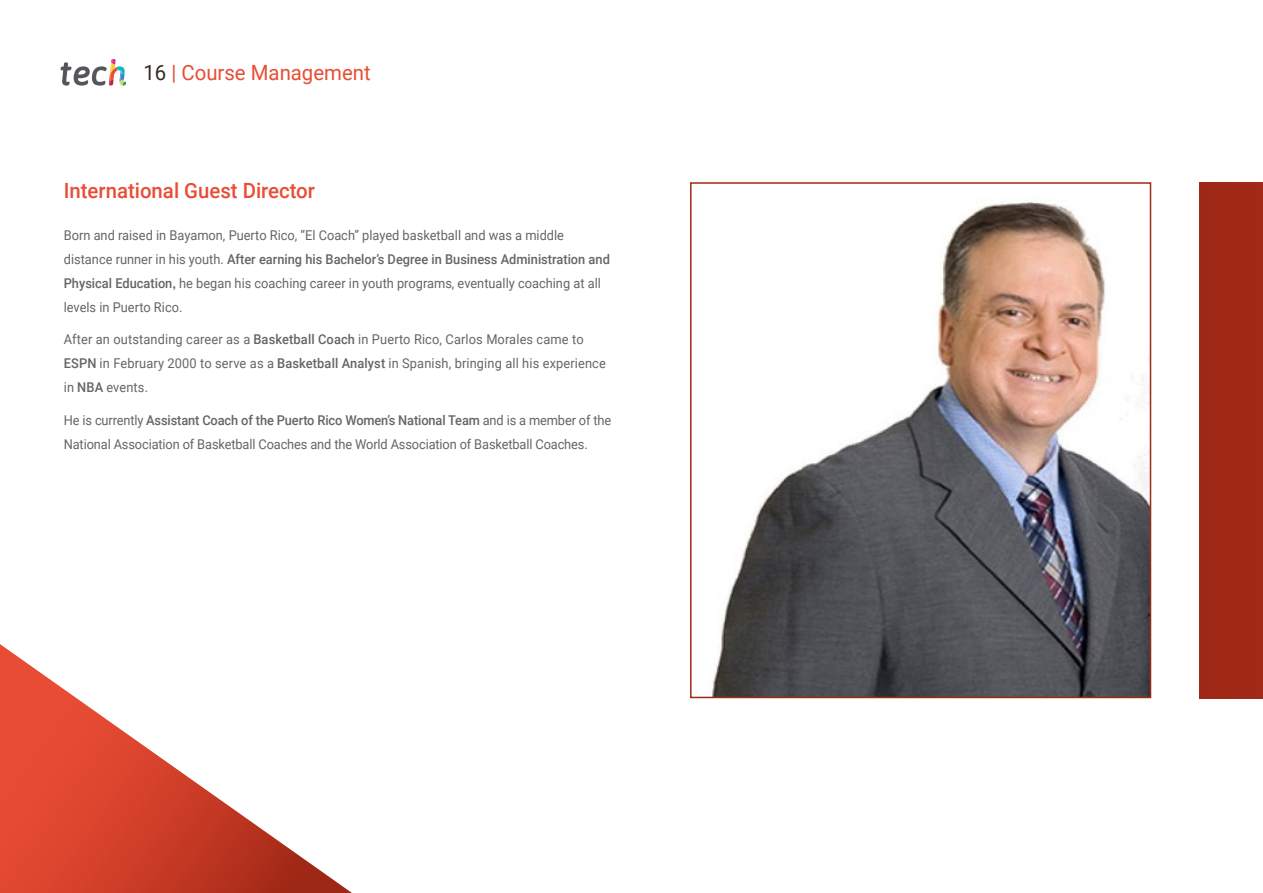
<style>
.page{position:relative;width:1263px;height:893px;background:#fff}
.page>*{position:absolute;margin:0;border:0;box-sizing:border-box;transform-origin:0 0}
.t1{font:500 21px "Roboto";color:#e94d35}
.t2{font:21px "Roboto";color:#e94d35}
.t3{font:13.5px/24px "Roboto";color:#656565;scale:.95 1}
.s1{color:#312e20}
.s2{font-weight:500}
.s3{font-family:"Meta Pro"}
</style>
<div class="page">
<img style="left:712px;top:201px;width:436px;height:494px">
<div style="left:690px;top:182px;width:461px;height:516px;border:2px solid #a02817"></div>
<svg style="left:0;top:644px;width:352px;height:249px"></svg>
<div style="left:1199px;top:182px;width:64px;height:516px;background:#a02916"></div>
<svg style="left:61px;top:59px;width:65px;height:27px"></svg>
<h1 class="t2" style="left:144px;top:57px;width:229px"><span class="s1">16</span> | Course Management</h1>
<h1 class="t1" style="left:64px;top:176px;width:253px">International Guest Director</h1>
<p class="t3" style="left:64px;top:222px;width:576px">Born and raised in Bayamon, Puerto Rico, “El Coach” played basketball and was a middle distance runner in his youth. <span class="s2">After earning his Bachelor’s Degree in Business Administration and Physical Education</span><span class="s3">,</span> he began his coaching career in youth programs, eventually coaching at all levels in Puerto Rico.</p>
<p class="t3" style="left:64px;top:327px;width:572px">After an outstanding career as a <span class="s2">Basketball Coach</span> in Puerto Rico, Carlos Morales came to<br><span class="s2">ESPN</span> in February 2000 to serve as a <span class="s2">Basketball Analyst</span> in Spanish, bringing all his experience in <span class="s2">NBA</span> events.</p>
<p class="t3" style="left:64px;top:407px;width:578px">He is currently <span class="s2">Assistant Coach of the Puerto Rico Women’s National Team</span> and is a member of the<br>National Association of Basketball Coaches and the World Association of Basketball Coaches.</p>
</div>
